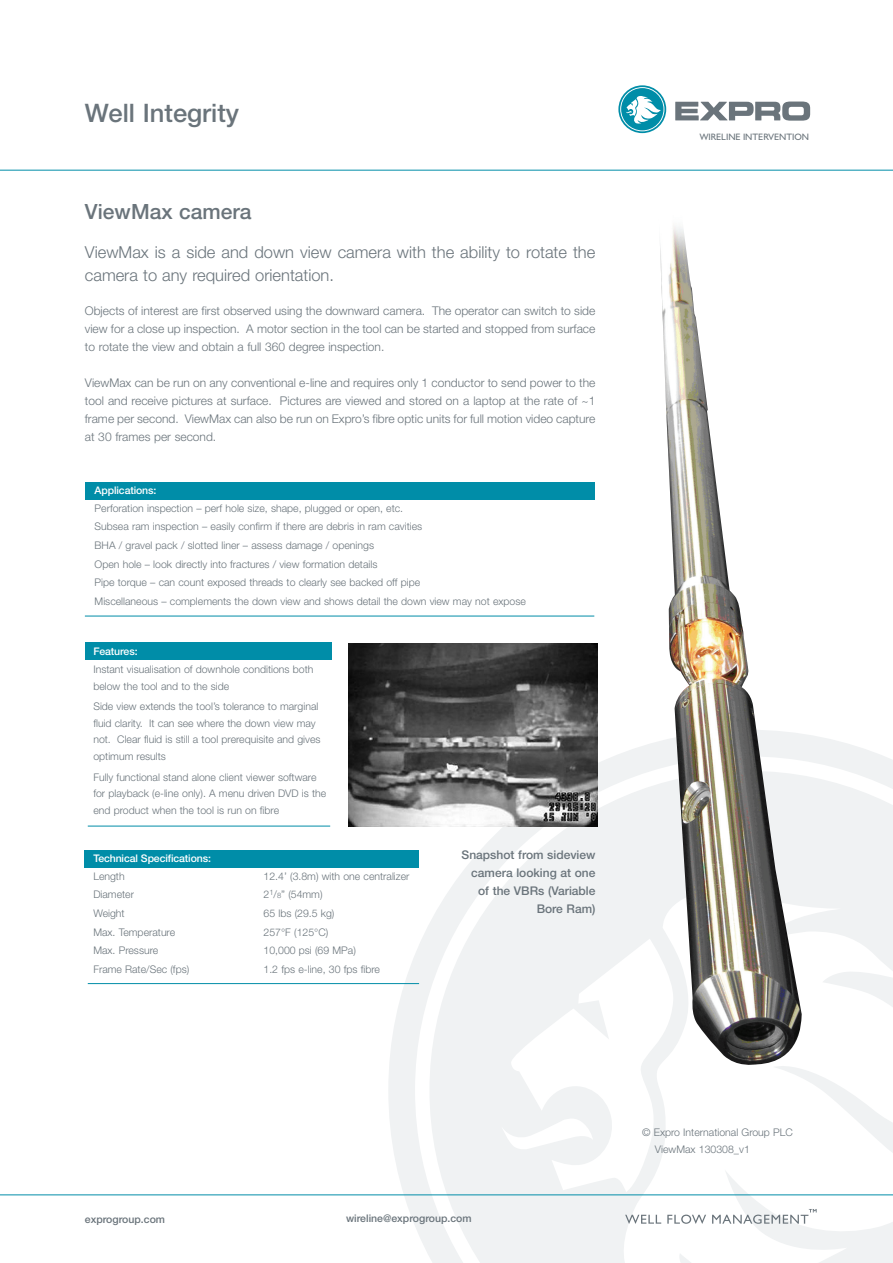
<style>
.page{position:relative;width:893px;height:1263px;background:#fff}
.page>*{position:absolute;margin:0;border:0;box-sizing:border-box;transform-origin:0 0}
.t1{font:500 25.5px "Helvetica Neue";color:#6a747b}
.t2{font:500 21px "Helvetica Neue";color:#6a747b}
.t3{font:300 16.5px/22.5px "Helvetica Neue";color:#6a747b}
.t4{font:300 12px/18px "Helvetica Neue";color:#6a747b;text-align:justify}
.t5{font:500 12px/18px "Helvetica Neue";color:#6a747b;text-align:right}
.t6{font:300 10.5px/16.5px "Helvetica Neue";color:#6a747b}
.t7{font:500 10.5px "Helvetica Neue";letter-spacing:-.01em;color:#fff}
.t8{font:500 10.5px "Helvetica Neue";color:#6a747b}
.t9{font:9.3px "Humanist 521 BT";color:#6a747b}
.s1{font-size:7.5px}
</style>
<div class="page">
<svg style="left:388px;top:734px;width:504px;height:521px"></svg>
<svg style="left:429px;top:771px;width:463px;height:492px;fill:#f0f2f3"></svg>
<hr style="left:0;top:170px;width:892px;height:1px;background:#008da8">
<hr style="left:0;top:1195px;width:892px;height:1px;background:#008da8">
<div style="left:85px;top:482px;width:509px;height:17px;background:#008da8"></div>
<hr style="left:85px;top:616px;width:509px;height:1px;background:#008da8">
<div style="left:85px;top:643px;width:246px;height:17px;background:#008da8"></div>
<hr style="left:88px;top:826px;width:242px;height:1px;background:#008da8">
<div style="left:85px;top:850px;width:334px;height:17px;background:#008da8"></div>
<hr style="left:88px;top:983px;width:331px;height:1px;background:#008da8">
<svg style="left:625px;top:1215px;width:36px;height:9px"></svg>
<svg style="left:667px;top:1215px;width:39px;height:9px"></svg>
<svg style="left:712px;top:1209px;width:104px;height:15px"></svg>
<svg style="left:675px;top:102px;width:135px;height:19px"></svg>
<svg style="left:618px;top:85px;width:48px;height:48px"></svg>
<img style="left:348px;top:644px;width:250px;height:182px">
<img style="left:658px;top:226px;width:144px;height:839px">
<h1 class="t1" style="left:85px;top:104px;width:156px">Well Integrity</h1>
<h2 class="t2" style="left:85px;top:204px;width:168px">ViewMax camera</h2>
<h3 class="t3" style="left:85px;top:243px;width:512px">ViewMax is a side and down view camera with the ability to rotate the camera to any required orientation.</h3>
<p class="t4" style="left:85px;top:303px;width:512px">Objects of interest are first observed using the downward camera. The operator can switch to side view for a close up inspection. A motor section in the tool can be started and stopped from surface to rotate the view and obtain a full 360 degree inspection.</p>
<p class="t4" style="left:85px;top:375px;width:512px">ViewMax can be run on any conventional e-line and requires only 1 conductor to send power to the tool and receive pictures at surface. Pictures are viewed and stored on a laptop at the rate of ~1 frame per second. ViewMax can also be run on Expro’s fibre optic units for full motion video capture at 30 frames per second.</p>
<p class="t7" style="left:95px;top:487px;width:63px">Applications:</p>
<p class="t6" style="left:95px;top:500px;width:433px;line-height:18.6px">Perforation inspection – perf hole size, shape, plugged or open, etc.<br>Subsea ram inspection – easily confirm if there are debris in ram cavities<br>BHA / gravel pack / slotted liner – assess damage / openings<br>Open hole – look directly into fractures / view formation details<br>Pipe torque – can count exposed threads to clearly see backed off pipe<br>Miscellaneous – complements the down view and shows detail the down view may not expose</p>
<p class="t7" style="left:93px;top:647px;width:46px">Features:</p>
<p class="t6" style="left:93px;top:662px;width:221px">Instant visualisation of downhole conditions both below the tool and to the side</p>
<p class="t6" style="left:93px;top:699px;width:229px">Side view extends the tool’s tolerance to marginal fluid clarity. It can see where the down view may not. Clear fluid is still a tool prerequisite and gives optimum results</p>
<p class="t6" style="left:93px;top:770px;width:234px">Fully functional stand alone client viewer software for playback (e-line only). A menu driven DVD is the end product when the tool is run on fibre</p>
<p class="t7" style="left:93px;top:855px;width:119px">Technical Specifications:</p>
<p class="t6" style="left:93px;top:869px;width:33px">Length</p>
<p class="t6" style="left:263px;top:869px;width:147px">12.4’ (3.8m) with one centralizer</p>
<p class="t6" style="left:93px;top:887px;width:42px">Diameter</p>
<p class="t6" style="left:263px;top:887px;width:60px">2<sup>1</sup>/<span class="s1">8</span>” (54mm)</p>
<p class="t6" style="left:93px;top:906px;width:33px">Weight</p>
<p class="t6" style="left:263px;top:906px;width:72px">65 lbs (29.5 kg)</p>
<p class="t6" style="left:93px;top:925px;width:83px">Max. Temperature</p>
<p class="t6" style="left:263px;top:925px;width:66px">257°F (125°C)</p>
<p class="t6" style="left:93px;top:943px;width:66px">Max. Pressure</p>
<p class="t6" style="left:263px;top:943px;width:94px">10,000 psi (69 MPa)</p>
<p class="t6" style="left:93px;top:962px;width:97px">Frame Rate/Sec (fps)</p>
<p class="t6" style="left:263px;top:962px;width:118px">1.2 fps e-line, 30 fps fibre</p>
<p class="t5" style="left:461px;top:847px;width:135px">Snapshot from sideview camera looking at one of the VBRs (Variable<br>Bore Ram)</p>
<p class="t9" style="left:700px;top:131px;width:111px">WIRELINE INTERVENTION</p>
<p class="t8" style="left:85px;top:1216px;width:82px">exprogroup.com</p>
<p class="t8" style="left:346px;top:1214px;width:127px">wireline@exprogroup.com</p>
<p class="t6" style="left:655px;top:1125px;width:139px;text-indent:-13px">© Expro International Group PLC<br>ViewMax 130308_v1</p>
</div>
